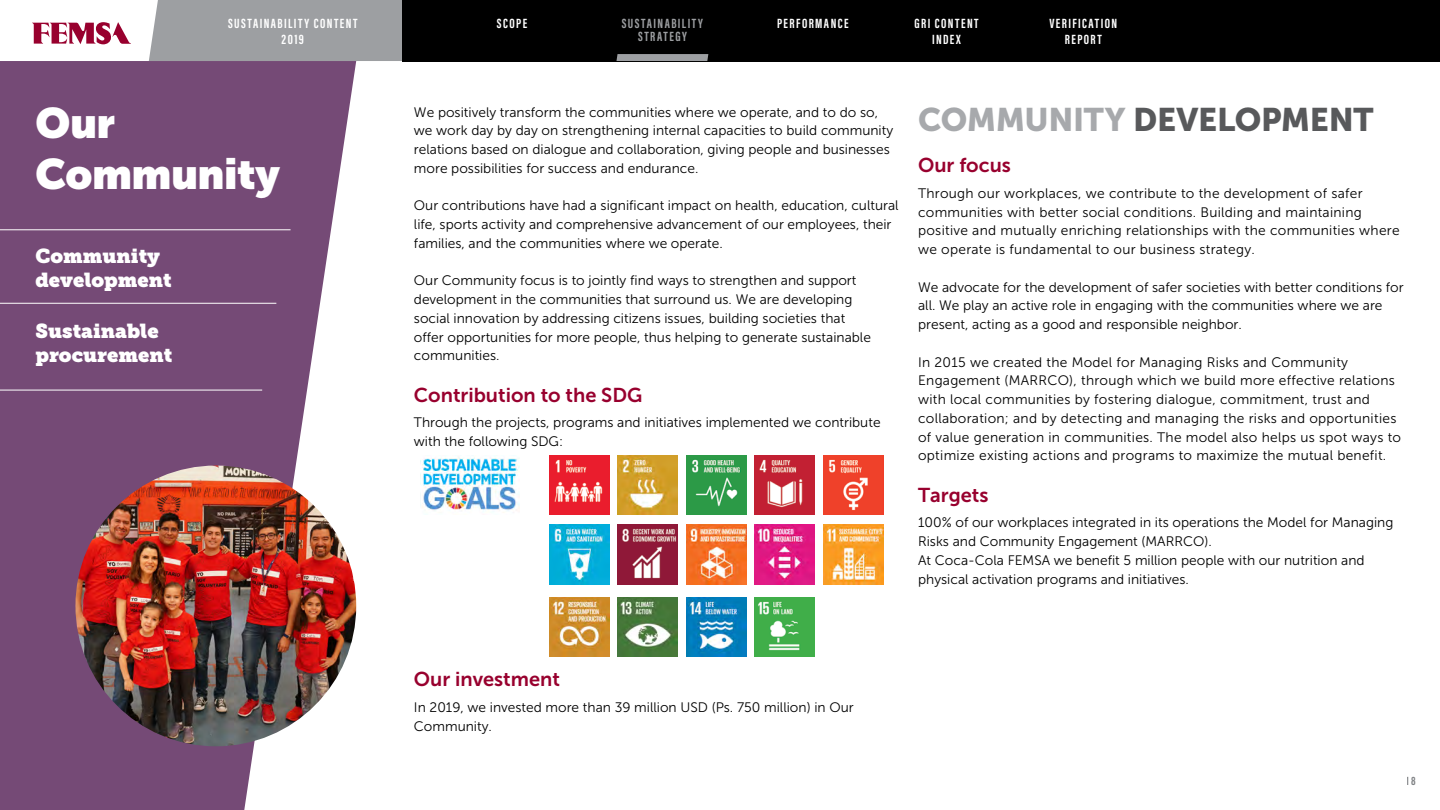
<style>
.page{position:relative;width:1440px;height:810px;background:#fff}
.page>*{position:absolute;margin:0;border:0;box-sizing:border-box;transform-origin:0 0}
.t1{font:900 42.5px/51px "Museo Sans Display";color:#fff}
.t2{font:32.5px "Museo Sans 900";letter-spacing:-.01em;color:#58595b}
.t3{font:20px "Museo Sans 700";color:#98002e}
.t4{font:20px/24px "Museo Slab";color:#fff}
.t5{font:13.75px/18.8px "Museo Sans 300";color:#000}
.t6{font:13.75px/18.8px "Museo Sans 300";letter-spacing:.02em;color:#000}
.t7{font:700 13.75px/16.5px "Acumin Pro Extra Cond";letter-spacing:.11em;color:#fff;text-align:center}
.t8{font:700 13.75px/13.5px "Acumin Pro Extra Cond";letter-spacing:.11em;color:#9d9fa2;text-align:center}
.t9{font:700 12.5px "Acumin Pro Extra Cond";color:#808285}
.s1{color:#a7a9ac}
</style>
<div class="page">
<svg style="left:0;top:61px;width:356px;height:749px;fill:#754a76"></svg>
<img style="left:422px;top:455px;width:98px;height:58px">
<img style="left:549px;top:455px;width:60px;height:60px">
<img style="left:549px;top:524px;width:60px;height:60px">
<img style="left:549px;top:597px;width:60px;height:60px">
<img style="left:618px;top:455px;width:60px;height:60px">
<img style="left:618px;top:524px;width:60px;height:60px">
<img style="left:618px;top:597px;width:60px;height:60px">
<img style="left:686px;top:455px;width:60px;height:60px">
<img style="left:686px;top:524px;width:60px;height:60px">
<img style="left:686px;top:597px;width:60px;height:60px">
<img style="left:755px;top:455px;width:60px;height:60px">
<img style="left:755px;top:524px;width:60px;height:60px">
<img style="left:755px;top:597px;width:60px;height:60px">
<img style="left:823px;top:455px;width:60px;height:60px">
<img style="left:823px;top:524px;width:60px;height:60px">
<hr style="left:0;top:229px;width:291px;height:1px;background:#fff">
<hr style="left:0;top:303px;width:276px;height:1px;background:#fff">
<hr style="left:0;top:390px;width:262px;height:1px;background:#fff">
<img style="left:75px;top:466px;width:281px;height:280px;border-radius:140px">
<div style="left:149px;top:0;width:254px;height:61px;background:#9d9fa2"></div>
<div style="left:403px;top:0;width:1037px;height:61px;background:#000"></div>
<svg style="left:32px;top:22px;width:99px;height:22px"></svg>
<svg style="left:616px;top:54px;width:92px;height:7px"></svg>
<p class="t7" style="left:228px;top:15px;width:131px">SUSTAINABILITY CONTENT<br>2019</p>
<h1 class="t1" style="left:35px;top:98px;width:246px">Our<br>Community</h1>
<h3 class="t4" style="left:35px;top:244px;width:138px">Community development</h3>
<h3 class="t4" style="left:35px;top:319px;width:138px">Sustainable procurement</h3>
<p class="t7" style="left:497px;top:15px;width:32px">SCOPE</p>
<p class="t7" style="left:1049px;top:15px;width:69px">VERIFICATION<br>REPORT</p>
<p class="t8" style="left:622px;top:16px;width:83px">SUSTAINABILITY<br>STRATEGY</p>
<p class="t7" style="left:777px;top:15px;width:73px">PERFORMANCE</p>
<p class="t7" style="left:915px;top:15px;width:66px">GRI CONTENT<br>INDEX</p>
<p class="t5" style="left:414px;top:103px;width:481px">We positively transform the communities where we operate, and to do so, we work day by day on strengthening internal capacities to build community relations based on dialogue and collaboration, giving people and businesses more possibilities for success and endurance.</p>
<p class="t5" style="left:414px;top:196px;width:486px">Our contributions have had a significant impact on health, education, cultural life, sports activity and comprehensive advancement of our employees, their families, and the communities where we operate.</p>
<p class="t5" style="left:414px;top:271px;width:458px">Our Community focus is to jointly find ways to strengthen and support development in the communities that surround us. We are developing social innovation by addressing citizens issues, building societies that offer opportunities for more people, thus helping to generate sustainable communities.</p>
<h3 class="t3" style="left:414px;top:384px;width:230px">Contribution to the SDG</h3>
<p class="t5" style="left:414px;top:413px;width:468px">Through the projects, programs and initiatives implemented we contribute with the following SDG:</p>
<h2 class="t2" style="left:918px;top:101px;width:457px"><span class="s1">COMMUNITY</span> DEVELOPMENT</h2>
<h3 class="t3" style="left:918px;top:154px;width:94px">Our focus</h3>
<p class="t6" style="left:918px;top:184px;width:483px">Through our workplaces, we contribute to the development of safer communities with better social conditions. Building and maintaining positive and mutually enriching relationships with the communities where we operate is fundamental to our business strategy.</p>
<p class="t5" style="left:918px;top:278px;width:487px">We advocate for the development of safer societies with better conditions for all. We play an active role in engaging with the communities where we are present, acting as a good and responsible neighbor.</p>
<p class="t6" style="left:918px;top:353px;width:485px">In 2015 we created the Model for Managing Risks and Community Engagement (MARRCO), through which we build more effective relations with local communities by fostering dialogue, commitment, trust and collaboration; and by detecting and managing the risks and opportunities of value generation in communities. The model also helps us spot ways to optimize existing actions and programs to maximize the mutual benefit.</p>
<h3 class="t3" style="left:918px;top:483px;width:72px">Targets</h3>
<p class="t5" style="left:918px;top:513px;width:477px">100% of our workplaces integrated in its operations the Model for Managing Risks and Community Engagement (MARRCO).<br>At Coca-Cola FEMSA we benefit 5 million people with our nutrition and physical activation programs and initiatives.</p>
<h3 class="t3" style="left:414px;top:668px;width:147px">Our investment</h3>
<p class="t5" style="left:414px;top:698px;width:441px">In 2019, we invested more than 39 million USD (Ps. 750 million) in Our<br>Community.</p>
<p class="t9" style="left:1407px;top:773px;width:10px">18</p>
</div>
